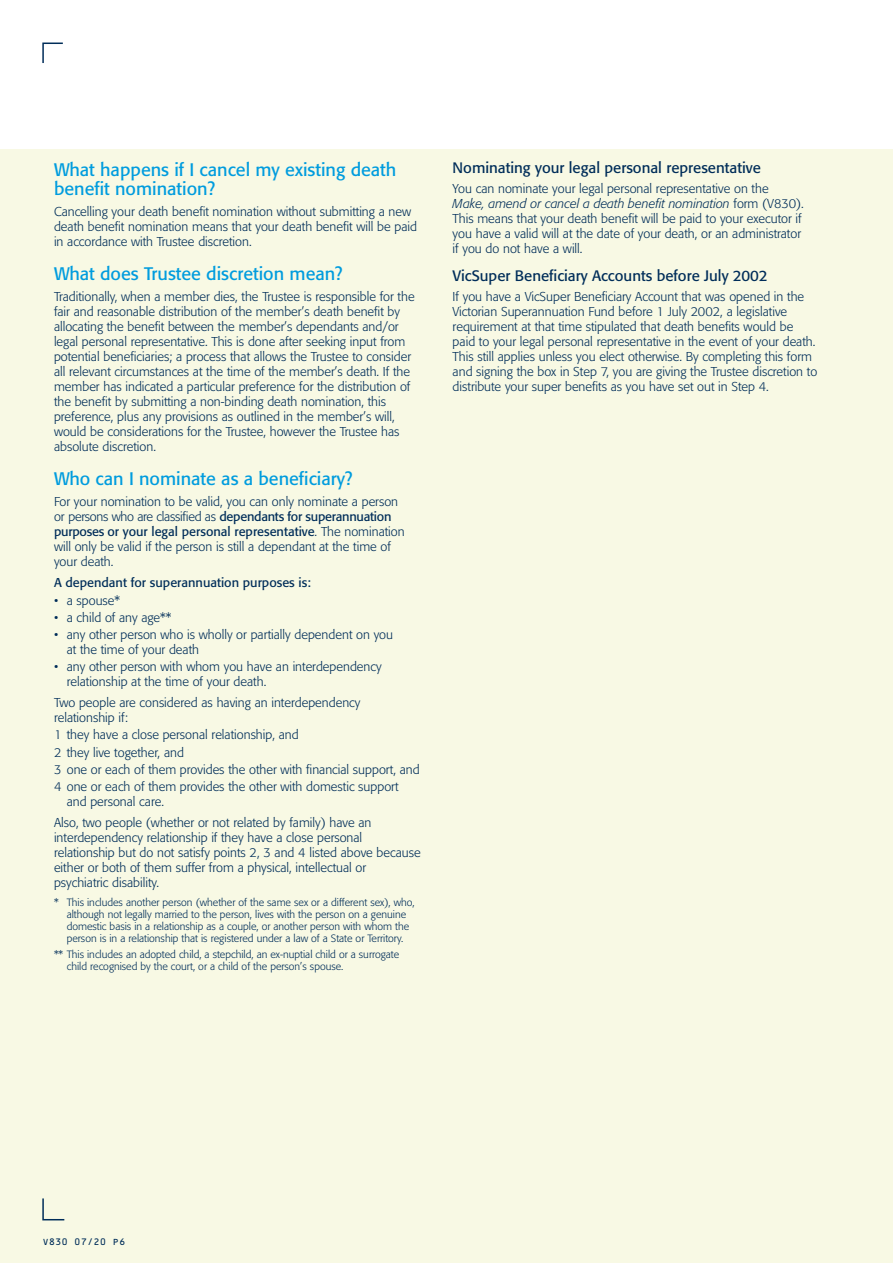
<style>
.page{position:relative;width:893px;height:1263px;background:#fff}
.page>*{position:absolute;margin:0;border:0;box-sizing:border-box;transform-origin:0 0}
.t1{font:18px/18.8px "Formata";color:#009cde}
.t2{font:15px "Formata";color:#002d59}
.t3{font:300 12.75px/15px "Formata";color:#002d59}
.t4{font:12.75px "Formata";color:#002d59}
.t5{font:300 10.5px/12px "Formata";color:#002d59}
.t6{font:9px "OCRB Std";letter-spacing:-.01em;color:#002d59}
.s1{font-weight:400}
.s2{font-style:italic}
</style>
<div class="page">
<div style="left:0;top:149px;width:893px;height:1114px;background:#f8f9e4"></div>
<svg style="left:42px;top:42px;width:21px;height:21px"></svg>
<svg style="left:42px;top:1198px;width:23px;height:23px"></svg>
<h1 class="t1" style="left:54px;top:160px;width:344px">What happens if I cancel my existing death benefit nomination?</h1>
<p class="t3" style="left:54px;top:204px;width:364px">Cancelling your death benefit nomination without submitting a new death benefit nomination means that your death benefit will be paid in accordance with Trustee discretion.</p>
<h1 class="t1" style="left:54px;top:264px;width:290px">What does Trustee discretion mean?</h1>
<p class="t3" style="left:54px;top:289px;width:362px">Traditionally, when a member dies, the Trustee is responsible for the fair and reasonable distribution of the member’s death benefit by allocating the benefit between the member’s dependants and/or legal personal representative. This is done after seeking input from potential beneficiaries; a process that allows the Trustee to consider all relevant circumstances at the time of the member’s death. If the member has indicated a particular preference for the distribution of the benefit by submitting a non-binding death nomination, this preference, plus any provisions as outlined in the member’s will, would be considerations for the Trustee, however the Trustee has absolute discretion.</p>
<h1 class="t1" style="left:54px;top:469px;width:300px">Who can I nominate as a beneficiary?</h1>
<p class="t3" style="left:54px;top:494px;width:352px">For your nomination to be valid, you can only nominate a person or persons who are classified as <span class="s1">dependants for superannuation purposes or your legal personal representative</span>. The nomination will only be valid if the person is still a dependant at the time of your death.</p>
<p class="t4" style="left:54px;top:575px;width:258px">A dependant for superannuation purposes is:</p>
<p class="t3" style="left:54px;top:593px;width:68px">• a spouse*</p>
<p class="t3" style="left:54px;top:610px;width:119px">• a child of any age**</p>
<p class="t3" style="left:67px;top:627px;width:328px;text-indent:-13px">• any other person who is wholly or partially dependent on you at the time of your death</p>
<p class="t3" style="left:67px;top:659px;width:316px;text-indent:-13px">• any other person with whom you have an interdependency relationship at the time of your death.</p>
<p class="t3" style="left:54px;top:695px;width:308px">Two people are considered as having an interdependency relationship if:</p>
<p class="t3" style="left:54px;top:726px;width:367px;line-height:17.1px">1 they have a close personal relationship, and<br>2 they live together, and<br>3 one or each of them provides the other with financial support, and 4 one or each of them provides the other with domestic support</p>
<p class="t3" style="left:54px;top:791px;width:319px;line-height:21.5px;text-indent:13px">and personal care.<br>Also, two people (whether or not related by family) have an</p>
<p class="t3" style="left:54px;top:830px;width:368px">interdependency relationship if they have a close personal relationship but do not satisfy points 2, 3 and 4 listed above because either or both of them suffer from a physical, intellectual or psychiatric disability.</p>
<p class="t5" style="left:67px;top:896px;width:349px;text-indent:-13px">* This includes another person (whether of the same sex or a different sex), who, although not legally married to the person, lives with the person on a genuine domestic basis in a relationship as a couple, or another person with whom the person is in a relationship that is registered under a law of a State or Territory.</p>
<p class="t5" style="left:67px;top:948px;width:334px;text-indent:-13px">** This includes an adopted child, a stepchild, an ex-nuptial child or a surrogate child recognised by the court, or a child of the person’s spouse.</p>
<p class="t2" style="left:453px;top:159px;width:310px">Nominating your legal personal representative</p>
<p class="t3" style="left:453px;top:181px;width:353px">You can nominate your legal personal representative on the <span class="s2">Make, amend or cancel a death benefit nomination</span> form (V830).<br>This means that your death benefit will be paid to your executor if you have a valid will at the date of your death, or an administrator if you do not have a will.</p>
<p class="t2" style="left:453px;top:267px;width:316px">VicSuper Beneficiary Accounts before July 2002</p>
<p class="t3" style="left:453px;top:289px;width:366px">If you have a VicSuper Beneficiary Account that was opened in the Victorian Superannuation Fund before 1 July 2002, a legislative requirement at that time stipulated that death benefits would be paid to your legal personal representative in the event of your death.<br>This still applies unless you elect otherwise. By completing this form and signing the box in Step 7, you are giving the Trustee discretion to distribute your super benefits as you have set out in Step 4.</p>
<p class="t6" style="left:42px;top:1237px;width:85px">V830 07/20 P6</p>
</div>
